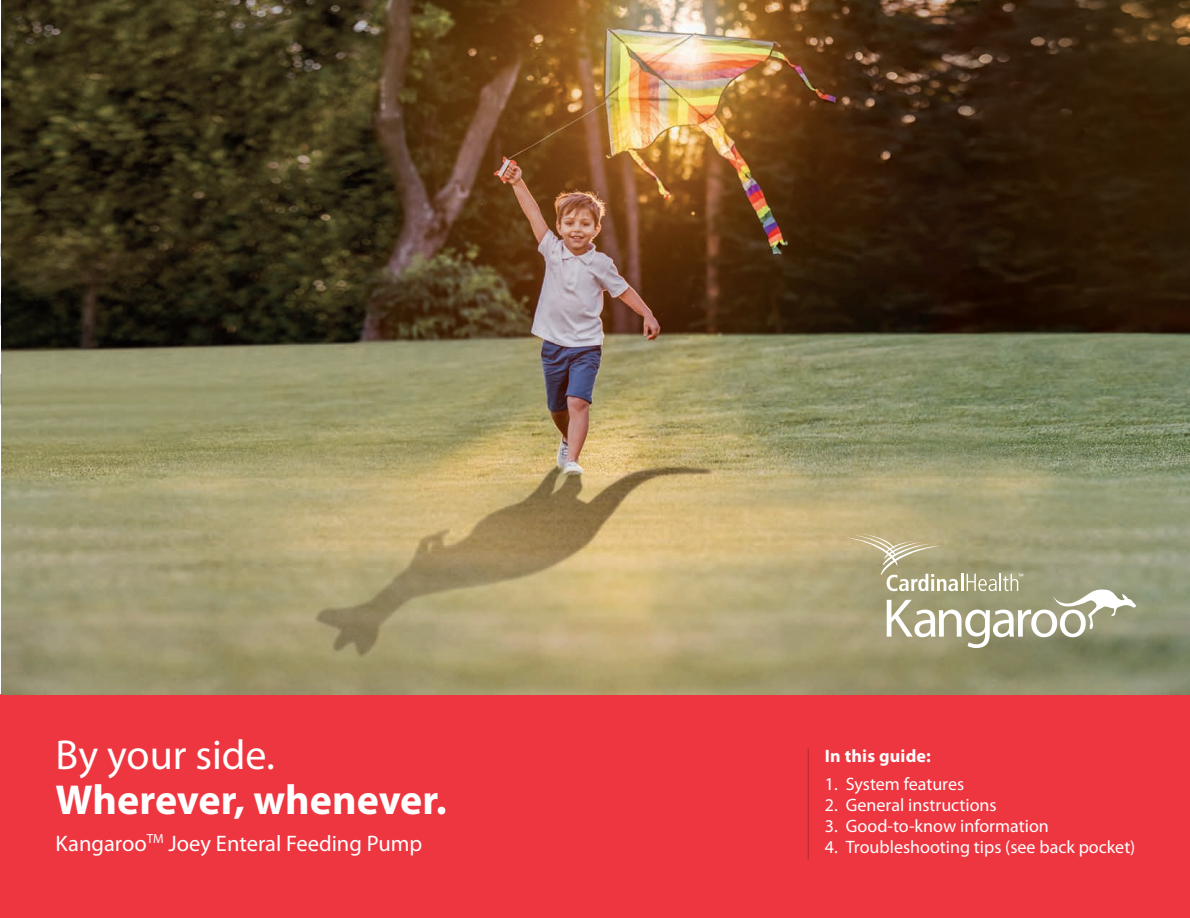
<style>
.page{position:relative;width:1190px;height:918px;background:#fff}
.page>*{position:absolute;margin:0;border:0;box-sizing:border-box;transform-origin:0 0}
.t1{font:700 42px "Myriad Pro";color:#fff}
.t2{font:42px "Myriad Pro";color:#fff}
.t3{font:22.5px "Myriad Pro";color:#fff}
.t4{font:18px "Myriad Pro";color:#fff}
.t5{font:700 18px "Myriad Pro";letter-spacing:.01em;color:#fff}
</style>
<div class="page">
<img style="left:2px;top:0;width:1188px;height:695px">
<svg style="left:734px;top:0;width:456px;height:369px;background:#442f17"></svg>
<div style="left:0;top:695px;width:1190px;height:223px;background:#ee3640"></div>
<hr style="left:807px;top:749px;width:2px;height:110px;background:#231f20">
<svg style="left:845px;top:534px;width:291px;height:114px;background:#aca989"></svg>
<svg style="left:0;top:72px;width:2px;height:623px"></svg>
<p class="t2" style="left:56px;top:729px;width:221px">By your side.</p>
<p class="t1" style="left:56px;top:772px;width:392px">Wherever, whenever.</p>
<p class="t5" style="left:825px;top:744px;width:108px">In this guide:</p>
<p class="t4" style="left:825px;top:773px;width:141px">1. System features</p>
<p class="t4" style="left:825px;top:794px;width:173px">2. General instructions</p>
<p class="t4" style="left:825px;top:815px;width:225px">3. Good-to-know information</p>
<p class="t3" style="left:56px;top:829px;width:368px">Kangaroo<sup>TM</sup> Joey Enteral Feeding Pump</p>
<p class="t4" style="left:825px;top:836px;width:312px">4. Troubleshooting tips (see back pocket)</p>
</div>
